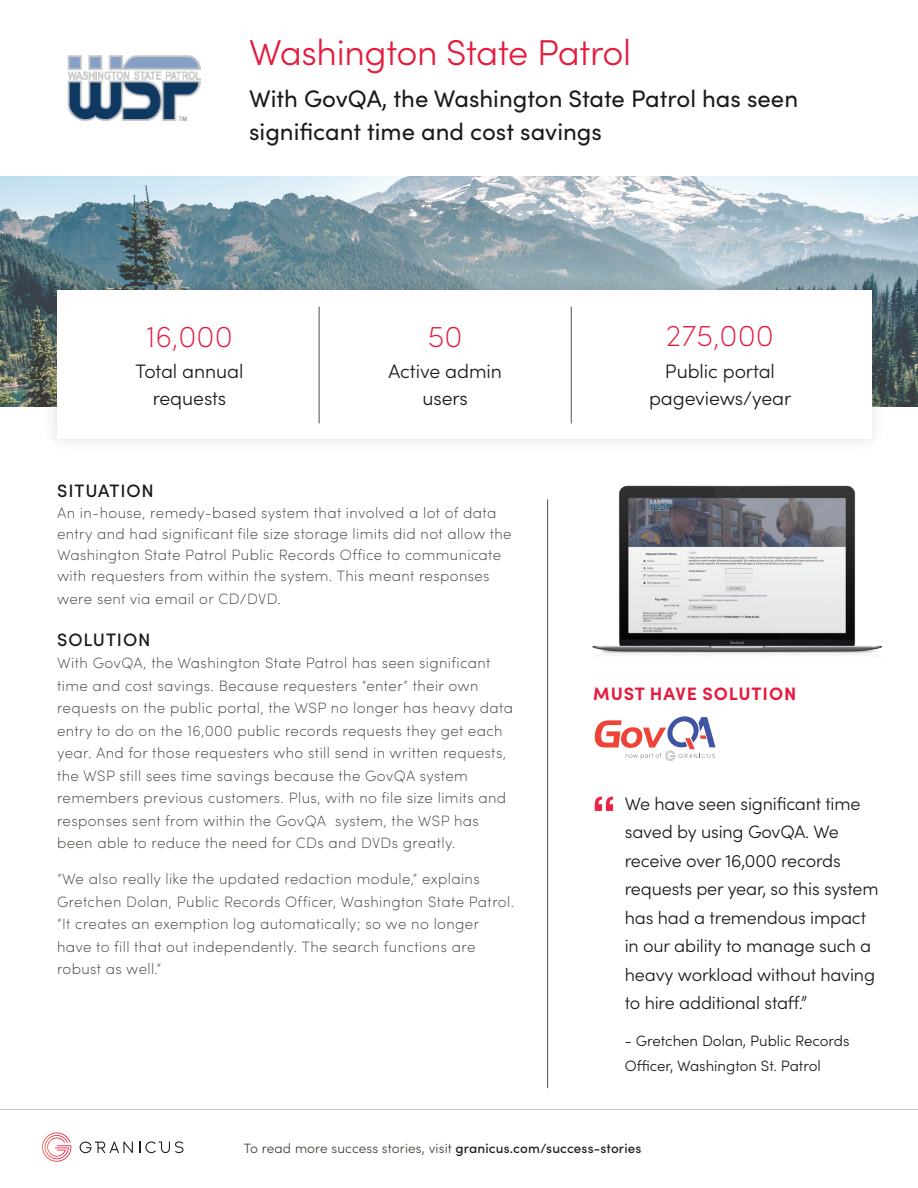
<style>
.page{position:relative;width:918px;height:1188px;background:#fff}
.page>*{position:absolute;margin:0;border:0;box-sizing:border-box;transform-origin:0 0}
.t1{font:300 36px "Sofia Pro";letter-spacing:-.01em;color:#e51b3e}
.t2{font:200 30px "Sofia Pro";color:#e41d3f}
.t3{font:24px/33px "Sofia Pro";color:#191a19}
.t4{font:300 19.5px/27px "Sofia Pro";letter-spacing:-.005em;color:#191919;text-align:center}
.t5{font:300 18px/28.5px "Sofia Pro";letter-spacing:-.01em;color:#191919}
.t6{font:500 18px "Sofia Pro";letter-spacing:.05em;color:#191919}
.t7{font:700 18px "Sofia Pro";letter-spacing:.05em;color:#e51b3e}
.t8{font:200 15px/22.5px "Sofia Pro";letter-spacing:.025em;color:#3f3f37}
.t9{font:300 15px/25.5px "Sofia Pro";color:#191919}
.t10{font:300 13.5px "Sofia Pro";letter-spacing:.01em;color:#3f3f37}
.s1{font-weight:500;color:#231f20}
</style>
<div class="page">
<img style="left:0;top:176px;width:918px;height:230px">
<hr style="left:547px;top:499px;width:1px;height:589px;background:#4f5151">
<svg style="left:595px;top:797px;width:18px;height:14px"></svg>
<svg style="left:42px;top:1132px;width:29px;height:30px"></svg>
<svg style="left:80px;top:1142px;width:53px;height:11px"></svg>
<svg style="left:139px;top:1141px;width:44px;height:12px"></svg>
<hr style="left:0;top:1109px;width:918px;height:1px;background:#c7c4c1">
<div style="left:41px;top:275px;width:846px;height:179px;background:#231f20;opacity:.15"></div>
<div style="left:57px;top:290px;width:815px;height:149px;background:#fff"></div>
<hr style="left:571px;top:307px;width:1px;height:116px;background:#4f5151">
<hr style="left:319px;top:307px;width:1px;height:116px;background:#4f5151">
<img style="left:67px;top:56px;width:134px;height:65px">
<img style="left:587px;top:421px;width:294px;height:233px">
<svg style="left:595px;top:716px;width:121px;height:45px"></svg>
<h1 class="t1" style="left:249px;top:26px;width:383px">Washington State Patrol</h1>
<h3 class="t3" style="left:249px;top:81px;width:550px">With GovQA, the Washington State Patrol has seen significant time and cost savings</h3>
<h2 class="t2" style="left:146px;top:315px;width:88px">16,000</h2>
<h2 class="t2" style="left:428px;top:315px;width:36px">50</h2>
<h2 class="t2" style="left:666px;top:315px;width:110px">275,000</h2>
<h3 class="t4" style="left:136px;top:356px;width:109px">Total annual requests</h3>
<h3 class="t4" style="left:389px;top:356px;width:115px">Active admin users</h3>
<p class="t6" style="left:57px;top:478px;width:98px">SITUATION</p>
<p class="t8" style="left:57px;top:502px;width:456px;line-height:21px">An in-house, remedy-based system that involved a lot of data entry and had significant file size storage limits did not allow the Washington State Patrol Public Records Office to communicate with requesters from within the system. This meant responses</p>
<p class="t8" style="left:57px;top:586px;width:226px">were sent via email or CD/DVD.</p>
<p class="t6" style="left:57px;top:626px;width:95px">SOLUTION</p>
<p class="t8" style="left:57px;top:651px;width:458px">With GovQA, the Washington State Patrol has seen significant time and cost savings. Because requesters “enter” their own requests on the public portal, the WSP no longer has heavy data entry to do on the 16,000 public records requests they get each year. And for those requesters who still send in written requests, the WSP still sees time savings because the GovQA system remembers previous customers. Plus, with no file size limits and responses sent from within the GovQA system, the WSP has been able to reduce the need for CDs and DVDs greatly.</p>
<p class="t8" style="left:57px;top:867px;width:459px">“We also really like the updated redaction module,” explains Gretchen Dolan, Public Records Officer, Washington State Patrol. “It creates an exemption log automatically; so we no longer have to fill that out independently. The search functions are robust as well.”</p>
<h3 class="t4" style="left:649px;top:357px;width:144px">Public portal pageviews/year</h3>
<p class="t7" style="left:593px;top:680px;width:205px">MUST HAVE SOLUTION</p>
<p class="t5" style="left:625px;top:788px;width:255px">We have seen significant time saved by using GovQA. We receive over 16,000 records requests per year, so this system has had a tremendous impact in our ability to manage such a heavy workload without having to hire additional staff.”</p>
<p class="t9" style="left:625px;top:1027px;width:226px">- Gretchen Dolan, Public Records<br>Officer, Washington St. Patrol</p>
<p class="t10" style="left:244px;top:1138px;width:399px">To read more success stories, visit <span class="s1">granicus.com/success-stories</span></p>
</div>
